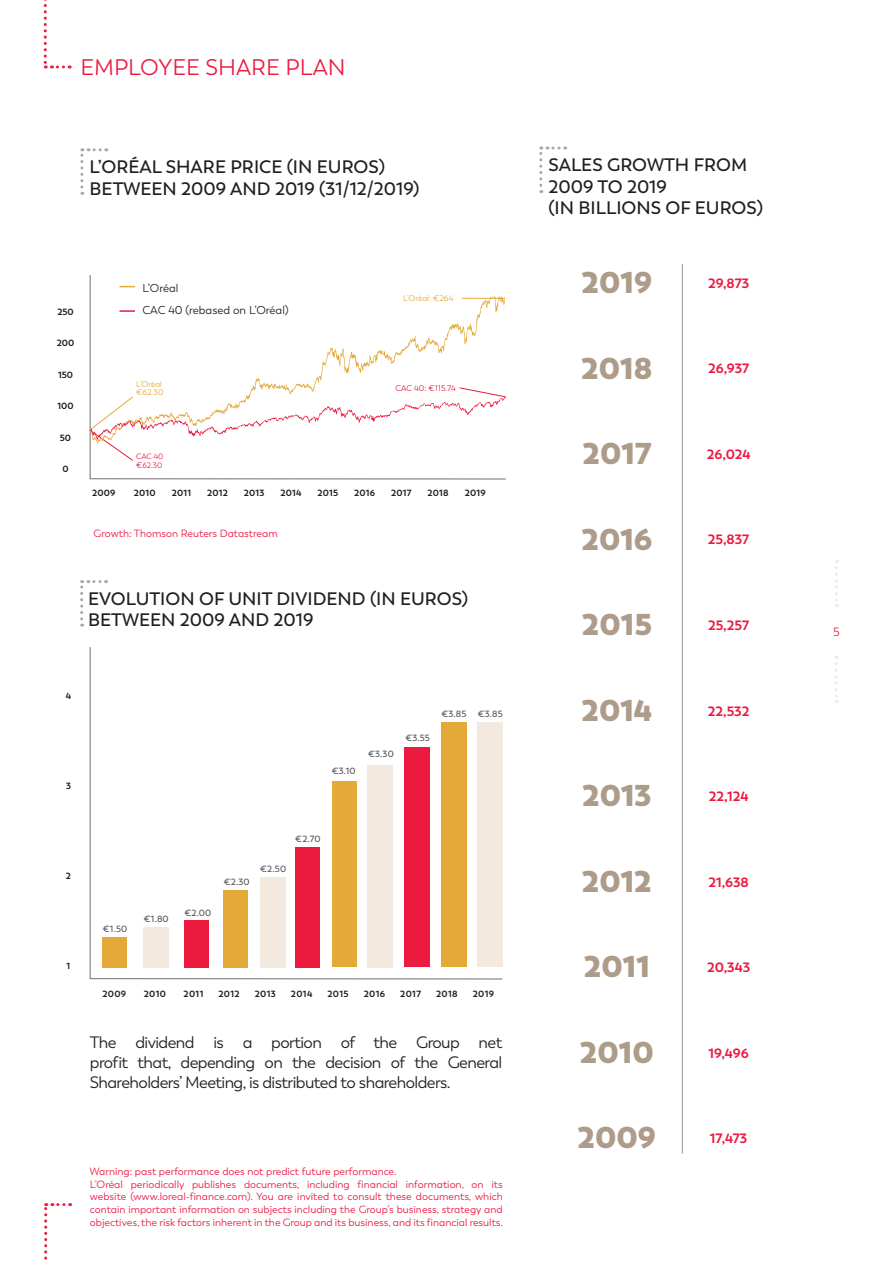
<style>
.page{position:relative;width:893px;height:1263px;background:#fff}
.page>*{position:absolute;margin:0;border:0;box-sizing:border-box;transform-origin:0 0}
.t1{font:800 30px "Trenda";color:#ae9c8a}
.t2{font:22.5px "Trenda";color:#ed1a40}
.t3{font:600 18px/21.6px "Trenda";color:#231f20}
.t4{font:16.5px/19.8px "Trenda";letter-spacing:-.035em;color:#231f20;text-align:justify}
.t5{font:700 13.5px "Trenda";color:#ed1a40}
.t6{font:12px "Trenda";color:#ed1a40}
.t7{font:11.4px/21.9px "Trenda";color:#231f20}
.t8{font:10.5px/12.6px "Trenda";color:#ed1a40}
.t9{font:700 9px "Trenda";letter-spacing:.02em;color:#231f20}
.t10{font:600 9px "Trenda";letter-spacing:.02em;color:#57585a}
.t11{font:8.25px/8.2px "Trenda";color:#e5a93a}
.t12{font:8.25px "Trenda";color:#ed1a40}
.t13{font:7.65px/8.2px "Trenda";color:#ed1a40}
.s1{font-size:8.25px}
</style>
<div class="page">
<svg style="left:44px;top:0;width:26px;height:68px"></svg>
<svg style="left:44px;top:1203px;width:27px;height:60px"></svg>
<svg style="left:80px;top:148px;width:27px;height:47px"></svg>
<svg style="left:539px;top:147px;width:27px;height:46px"></svg>
<svg style="left:80px;top:580px;width:27px;height:47px"></svg>
<svg style="left:90px;top:647px;width:413px;height:332px"></svg>
<svg style="left:90px;top:275px;width:416px;height:205px"></svg>
<hr style="left:682px;top:264px;width:1px;height:889px;background:#57585a">
<svg style="left:119px;top:286px;width:16px;height:1px"></svg>
<svg style="left:835px;top:560px;width:3px;height:47px"></svg>
<svg style="left:835px;top:656px;width:3px;height:47px"></svg>
<svg style="left:91px;top:297px;width:400px;height:90px"></svg>
<svg style="left:491px;top:296px;width:14px;height:16px"></svg>
<svg style="left:89px;top:387px;width:417px;height:74px"></svg>
<div style="left:441px;top:723px;width:25px;height:244px;background:#e5a93a"></div>
<div style="left:478px;top:723px;width:25px;height:244px;background:#f3e9df"></div>
<h2 class="t2" style="left:80px;top:54px;width:267px">EMPLOYEE SHARE PLAN</h2>
<h3 class="t3" style="left:90px;top:156px;width:331px">L’ORÉAL SHARE PRICE (IN EUROS)<br>BETWEEN 2009 AND 2019 (31/12/2019)</h3>
<h3 class="t3" style="left:548px;top:154px;width:216px">SALES GROWTH FROM<br>2009 TO 2019<br>(IN BILLIONS OF EUROS)</h3>
<p class="t9" style="left:57px;top:306px;width:18px">250</p>
<p class="t9" style="left:57px;top:338px;width:19px">200</p>
<p class="t9" style="left:58px;top:369px;width:17px">150</p>
<p class="t9" style="left:57px;top:401px;width:18px">100</p>
<p class="t9" style="left:60px;top:432px;width:13px">50</p>
<p class="t9" style="left:62px;top:464px;width:8px">0</p>
<p class="t7" style="left:143px;top:277px;width:148px">L’Oréal<br>CAC 40 (rebased on L’Oréal)</p>
<p class="t11" style="left:136px;top:380px;width:29px">L’Oréal €62.30</p>
<p class="t13" style="left:136px;top:453px;width:29px">CAC 40 <span class="s1">€</span>62.30</p>
<p class="t11" style="left:403px;top:294px;width:52px">L’Oréal: €264</p>
<p class="t12" style="left:395px;top:383px;width:62px">CAC 40: €115.74</p>
<p class="t9" style="left:92px;top:488px;width:25px">2009</p>
<p class="t9" style="left:134px;top:488px;width:23px">2010</p>
<p class="t9" style="left:172px;top:488px;width:21px">2011</p>
<p class="t9" style="left:207px;top:488px;width:22px">2012</p>
<p class="t9" style="left:244px;top:488px;width:22px">2013</p>
<p class="t9" style="left:281px;top:488px;width:22px">2014</p>
<p class="t9" style="left:318px;top:488px;width:22px">2015</p>
<p class="t9" style="left:354px;top:488px;width:22px">2016</p>
<p class="t9" style="left:391px;top:488px;width:22px">2017</p>
<p class="t9" style="left:428px;top:488px;width:23px">2018</p>
<p class="t9" style="left:465px;top:488px;width:22px">2019</p>
<p class="t8" style="left:94px;top:528px;width:186px">Growth: Thomson Reuters Datastream</p>
<h3 class="t3" style="left:88px;top:588px;width:382px">EVOLUTION OF UNIT DIVIDEND (IN EUROS)<br>BETWEEN 2009 AND 2019</h3>
<h1 class="t1" style="left:582px;top:263px;width:72px">2019</h1>
<h1 class="t1" style="left:581px;top:348px;width:73px">2018</h1>
<h1 class="t1" style="left:583px;top:434px;width:70px">2017</h1>
<h1 class="t1" style="left:582px;top:519px;width:72px">2016</h1>
<h1 class="t1" style="left:582px;top:605px;width:71px">2015</h1>
<p class="t5" style="left:708px;top:275px;width:43px">29,873</p>
<p class="t5" style="left:708px;top:360px;width:43px">26,937</p>
<p class="t5" style="left:707px;top:446px;width:45px">26,024</p>
<p class="t5" style="left:708px;top:531px;width:43px">25,837</p>
<p class="t5" style="left:708px;top:617px;width:43px">25,257</p>
<p class="t9" style="left:66px;top:691px;width:7px">4</p>
<p class="t10" style="left:441px;top:709px;width:26px">€3.85</p>
<p class="t10" style="left:478px;top:709px;width:26px">€3.85</p>
<h1 class="t1" style="left:581px;top:690px;width:72px">2014</h1>
<p class="t5" style="left:708px;top:702px;width:43px">22,532</p>
<p class="t10" style="left:405px;top:733px;width:26px">€3.55</p>
<p class="t10" style="left:368px;top:749px;width:27px">€3.30</p>
<p class="t10" style="left:332px;top:766px;width:25px">€3.10</p>
<p class="t9" style="left:66px;top:781px;width:6px">3</p>
<h1 class="t1" style="left:582px;top:776px;width:71px">2013</h1>
<p class="t5" style="left:709px;top:788px;width:41px">22,124</p>
<p class="t10" style="left:295px;top:833px;width:27px">€2.70</p>
<p class="t9" style="left:66px;top:871px;width:7px">2</p>
<p class="t10" style="left:224px;top:877px;width:27px">€2.30</p>
<p class="t10" style="left:260px;top:863px;width:27px">€2.50</p>
<h1 class="t1" style="left:582px;top:861px;width:72px">2012</h1>
<p class="t5" style="left:708px;top:873px;width:42px">21,638</p>
<p class="t10" style="left:144px;top:913px;width:26px">€1.80</p>
<p class="t10" style="left:185px;top:907px;width:28px">€2.00</p>
<p class="t10" style="left:103px;top:923px;width:26px">€1.50</p>
<p class="t9" style="left:67px;top:961px;width:5px">1</p>
<h1 class="t1" style="left:584px;top:947px;width:67px">2011</h1>
<p class="t5" style="left:707px;top:959px;width:45px">20,343</p>
<p class="t9" style="left:102px;top:988px;width:25px">2009</p>
<p class="t9" style="left:144px;top:988px;width:24px">2010</p>
<p class="t9" style="left:184px;top:988px;width:21px">2011</p>
<p class="t9" style="left:218px;top:988px;width:23px">2012</p>
<p class="t9" style="left:255px;top:988px;width:23px">2013</p>
<p class="t9" style="left:291px;top:988px;width:23px">2014</p>
<p class="t9" style="left:327px;top:988px;width:23px">2015</p>
<p class="t9" style="left:364px;top:988px;width:23px">2016</p>
<p class="t9" style="left:400px;top:988px;width:22px">2017</p>
<p class="t9" style="left:436px;top:988px;width:23px">2018</p>
<p class="t9" style="left:473px;top:988px;width:23px">2019</p>
<h3 class="t4" style="left:90px;top:1033px;width:414px">The dividend is a portion of the Group net profit that, depending on the decision of the General Shareholders’ Meeting, is distributed to shareholders.</h3>
<h1 class="t1" style="left:580px;top:1032px;width:75px">2010</h1>
<p class="t5" style="left:708px;top:1044px;width:42px">19,496</p>
<h1 class="t1" style="left:578px;top:1118px;width:80px">2009</h1>
<p class="t5" style="left:710px;top:1130px;width:39px">17,473</p>
<p class="t8" style="left:90px;top:1165px;width:415px">Warning: past performance does not predict future performance.<br>L’Oréal periodically publishes documents, including financial information, on its website (www.loreal-finance.com). You are invited to consult these documents, which contain important information on subjects including the Group’s business, strategy and objectives, the risk factors inherent in the Group and its business, and its financial results.</p>
<p class="t6" style="left:833px;top:625px;width:8px">5</p>
</div>
